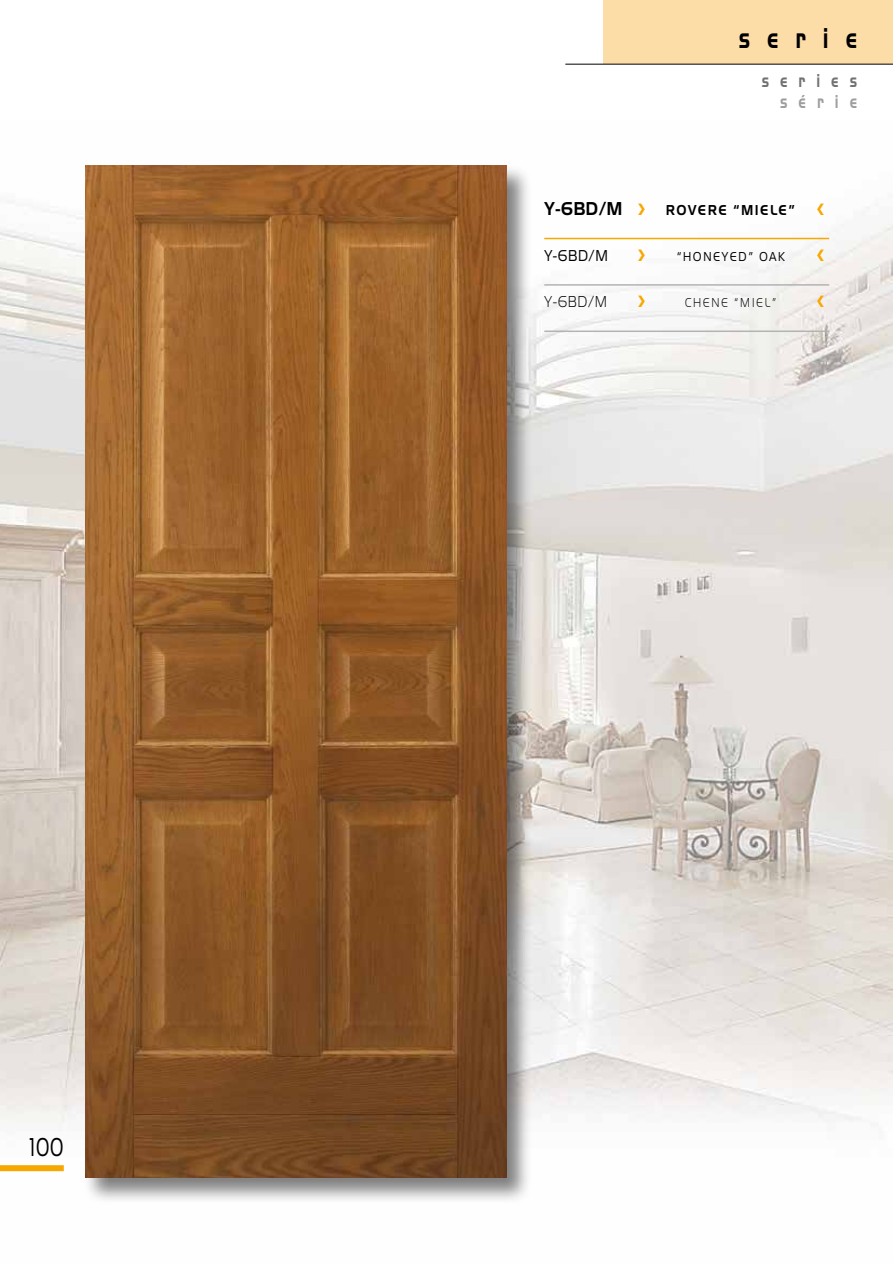
<style>
.page{position:relative;width:893px;height:1263px;background:#fff}
.page>*{position:absolute;margin:0;border:0;box-sizing:border-box;transform-origin:0 0}
.t1{font:700 30px "Handel Gothic ITC Std";letter-spacing:.75em;color:#000;scale:.75 1}
.t2{font:27px "Handel Gothic ITC Std";color:#000;scale:.75 1}
.t3{font:700 19.5px "Handel Gothic ITC Std";color:#000;scale:.9 1}
.t4{font:700 19.5px "Handel Gothic ITC Std";letter-spacing:.75em;color:#707172;scale:.75 1}
.t5{font:700 19.5px "Handel Gothic ITC Std";letter-spacing:.75em;color:#9c9e9f;scale:.75 1}
.t6{font:16.5px "Handel Gothic ITC Std";color:#000;scale:.9 1}
.t7{font:300 16.5px "Handel Gothic ITC Com";color:#000;scale:.9 1}
.t8{font:700 15px "Handel Gothic ITC Std";letter-spacing:.1em;color:#000;scale:.9 1}
.t9{font:13.5px "Handel Gothic ITC Std";letter-spacing:.1em;color:#000;scale:.9 1}
.t10{font:300 13.5px "Handel Gothic ITC Com";letter-spacing:.1em;color:#000;scale:.9 1}
</style>
<div class="page">
<img style="left:0;top:207px;width:893px;height:965px">
<div style="left:604px;top:0;width:289px;height:64px;background:#fddda7"></div>
<div style="left:0;top:1165px;width:64px;height:6px;background:#f7a800"></div>
<hr style="left:565px;top:64px;width:328px;height:1px;background:#000">
<div style="left:83px;top:164px;width:449px;height:1040px;background:#000;opacity:.5"></div>
<img style="left:85px;top:166px;width:421px;height:1012px">
<hr style="left:544px;top:238px;width:285px;height:1px;background:#f7a800">
<hr style="left:544px;top:284px;width:285px;height:2px;background:#b1b3b4">
<hr style="left:544px;top:330px;width:285px;height:2px;background:#b1b3b4">
<svg style="left:638px;top:207px;width:7px;height:8px"></svg>
<svg style="left:817px;top:207px;width:7px;height:8px"></svg>
<svg style="left:638px;top:250px;width:7px;height:11px"></svg>
<svg style="left:817px;top:250px;width:7px;height:11px"></svg>
<svg style="left:638px;top:296px;width:7px;height:11px"></svg>
<svg style="left:817px;top:296px;width:7px;height:11px"></svg>
<h2 class="t2" style="left:29px;top:1132px;width:48px">100</h2>
<h1 class="t1" style="left:739px;top:21px;width:160px">serie</h1>
<h3 class="t4" style="left:762px;top:69px;width:129px">series</h3>
<h3 class="t5" style="left:780px;top:91px;width:104px">série</h3>
<h3 class="t3" style="left:544px;top:197px;width:89px">Y-6BD/M</h3>
<p class="t8" style="left:666px;top:201px;width:146px">ROVERE “MIELE”</p>
<p class="t6" style="left:544px;top:246px;width:73px">Y-6BD/M</p>
<p class="t9" style="left:676px;top:249px;width:122px">“HONEYED” OAK</p>
<p class="t7" style="left:544px;top:293px;width:72px">Y-6BD/M</p>
<p class="t10" style="left:685px;top:296px;width:104px">CHENE “MIEL”</p>
</div>
